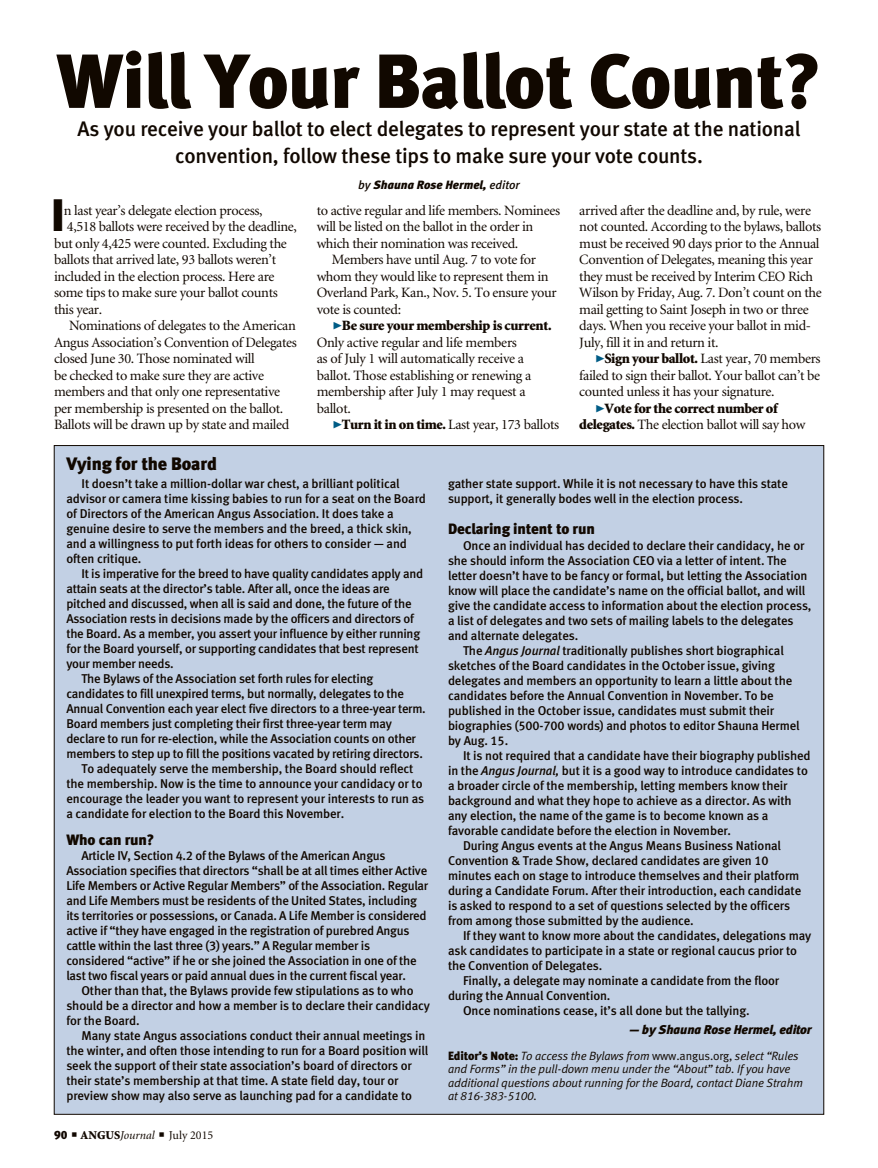
<style>
.page{position:relative;width:878px;height:1168px;background:#fff}
.page>*{position:absolute;margin:0;border:0;box-sizing:border-box;transform-origin:0 0}
.headline{font:76.5px "Meta Black LF";letter-spacing:-.01em;color:#110800}
.Drop_Cap{font:45.45px "Meta Black LF";color:#110800}
.deck{font:21px/27px "Meta Medium LF";letter-spacing:-.01em;color:#110800;text-align:center}
.headline-2{font:18px "Meta Black LF";letter-spacing:-.01em;color:#110800}
.subhead{font:15px "Meta Black LF";letter-spacing:-.01em;color:#110800}
.body_text{font:14.25px/16.5px "Minion";letter-spacing:-.025em;color:#110800}
.Drop_Cap-2{font:14.25px "Minion";letter-spacing:-.025em;color:#110800}
.body_text-2{font:900 14.25px/16.5px "Minion";letter-spacing:-.025em;color:#110800}
.sidebar_text{font:12.75px/15px "Meta Medium LF";letter-spacing:-.01em;color:#110800}
.sidebar_text-2{font:italic 12.75px "Meta Black LF";letter-spacing:-.01em;color:#110800}
.editor_s_note{font:italic 12px/13.5px "Meta Normal LF";letter-spacing:-.01em;color:#110800}
.byline{font:italic 12px "Meta Black LF";color:#110800}
.t1{font:12px "Minion";color:#110800}
.s1{font-family:"Meta Medium LF"}
.s2{font-family:"Meta Black Caps Expert";font-size:21px;color:#005c86}
.s3{font-weight:900}
.s4{font-family:"Meta Black Caps Expert";font-weight:400;font-size:21px;color:#005c86}
.s5{font-weight:400}
.s6{font-family:"Meta Black LF"}
.s7{font-style:italic}
.s8{font-family:"Meta Black LF";font-style:normal}
.s9{font-style:normal}
</style>
<div class="page">
<div style="left:54px;top:445px;width:769px;height:669px;background:#c2d0e4"></div>
<p class="headline" style="left:57px;top:35px;width:766px">Will Your Ballot Count?</p>
<p class="deck" style="left:77px;top:115px;width:724px">As you receive your ballot to elect delegates to represent your state at the national convention, follow these tips to make sure your vote counts.</p>
<p class="byline" style="left:358px;top:177px;width:163px"><span class="s1">by</span> Shauna Rose Hermel, <span class="s1">editor</span></p>
<p class="Drop_Cap" style="left:51px;top:188px;width:15px">I</p>
<p class="Drop_Cap-2" style="left:64px;top:203px;width:200px">n last year’s delegate election process,</p>
<p class="Drop_Cap-2" style="left:67px;top:219px;width:232px">4,518 ballots were received by the deadline,</p>
<p class="Drop_Cap-2" style="left:54px;top:236px;width:234px">but only 4,425 were counted. Excluding the</p>
<p class="Drop_Cap-2" style="left:54px;top:252px;width:224px">ballots that arrived late, 93 ballots weren’t</p>
<p class="Drop_Cap-2" style="left:54px;top:269px;width:222px">included in the election process. Here are</p>
<p class="Drop_Cap-2" style="left:54px;top:285px;width:225px">some tips to make sure your ballot counts</p>
<p class="Drop_Cap-2" style="left:54px;top:302px;width:50px">this year.</p>
<p class="body_text" style="left:54px;top:318px;width:244px;text-indent:15px">Nominations of delegates to the American Angus Association’s Convention of Delegates closed June 30. Those nominated will<br>be checked to make sure they are active members and that only one representative per membership is presented on the ballot.<br>Ballots will be drawn up by state and mailed</p>
<p class="body_text" style="left:316px;top:202px;width:245px">to active regular and life members. Nominees will be listed on the ballot in the order in which their nomination was received.</p>
<p class="body_text" style="left:316px;top:252px;width:241px;text-indent:15px">Members have until Aug. 7 to vote for whom they would like to represent them in Overland Park, Kan., Nov. 5. To ensure your vote is counted:</p>
<p class="body_text" style="left:316px;top:318px;width:236px;text-indent:15px"><span class="s2">@</span><span class="s3">Be sure your membership is current.<br></span>Only active regular and life members<br>as of July 1 will automatically receive a ballot. Those establishing or renewing a membership after July 1 may request a ballot.</p>
<p class="body_text" style="left:332px;top:417px;width:229px"><span class="s2">@</span><span class="s3">Turn it in on time.</span> Last year, 173 ballots</p>
<p class="body_text" style="left:579px;top:202px;width:244px">arrived after the deadline and, by rule, were not counted. According to the bylaws, ballots must be received 90 days prior to the Annual Convention of Delegates, meaning this year they must be received by Interim CEO Rich Wilson by Friday, Aug. 7. Don’t count on the mail getting to Saint Joseph in two or three days. When you receive your ballot in mid-July, fill it in and return it.</p>
<p class="body_text" style="left:579px;top:351px;width:243px;text-align:justify;text-indent:15px"><span class="s2">@</span><span class="s3">Sign your ballot.</span> Last year, 70 members failed to sign their ballot. Your ballot can’t be counted unless it has your signature.</p>
<p class="body_text-2" style="left:579px;top:400px;width:228px;text-indent:15px"><span class="s4">@</span>Vote for the correct number of delegates. <span class="s5">The election ballot will say how</span></p>
<p class="headline-2" style="left:66px;top:453px;width:152px">Vying for the Board</p>
<p class="sidebar_text" style="left:66px;top:476px;width:361px;text-indent:15px">It doesn’t take a million-dollar war chest, a brilliant political advisor or camera time kissing babies to run for a seat on the Board of Directors of the American Angus Association. It does take a genuine desire to serve the members and the breed, a thick skin, and a willingness to put forth ideas for others to consider — and often critique.</p>
<p class="sidebar_text" style="left:66px;top:566px;width:358px;text-indent:15px">It is imperative for the breed to have quality candidates apply and attain seats at the director’s table. After all, once the ideas are pitched and discussed, when all is said and done, the future of the Association rests in decisions made by the officers and directors of the Board. As a member, you assert your influence by either running for the Board yourself, or supporting candidates that best represent your member needs.</p>
<p class="sidebar_text" style="left:66px;top:671px;width:361px;text-indent:15px">The Bylaws of the Association set forth rules for electing candidates to fill unexpired terms, but normally, delegates to the Annual Convention each year elect five directors to a three-year term.<br>Board members just completing their first three-year term may declare to run for re-election, while the Association counts on other members to step up to fill the positions vacated by retiring directors.</p>
<p class="sidebar_text" style="left:66px;top:761px;width:359px;text-indent:15px">To adequately serve the membership, the Board should reflect the membership. Now is the time to announce your candidacy or to encourage the leader you want to represent your interests to run as a candidate for election to the Board this November.</p>
<p class="subhead" style="left:66px;top:831px;width:89px">Who can run?</p>
<p class="sidebar_text" style="left:66px;top:848px;width:363px;text-indent:15px">Article IV, Section 4.2 of the Bylaws of the American Angus Association specifies that directors “shall be at all times either Active Life Members or Active Regular Members” of the Association. Regular and Life Members must be residents of the United States, including its territories or possessions, or Canada. A Life Member is considered active if “they have engaged in the registration of purebred Angus cattle within the last three (3) years.” A Regular member is considered “active” if he or she joined the Association in one of the last two fiscal years or paid annual dues in the current fiscal year.</p>
<p class="sidebar_text" style="left:66px;top:983px;width:365px;text-indent:15px">Other than that, the Bylaws provide few stipulations as to who should be a director and how a member is to declare their candidacy for the Board.</p>
<p class="sidebar_text" style="left:66px;top:1028px;width:363px;text-indent:15px">Many state Angus associations conduct their annual meetings in the winter, and often those intending to run for a Board position will seek the support of their state association’s board of directors or their state’s membership at that time. A state field day, tour or preview show may also serve as launching pad for a candidate to</p>
<p class="t1" style="left:54px;top:1129px;width:161px"><span class="s6">90</span> ■ <span class="s3">ANGUS</span><span class="s7">Journal</span> ■ July 2015</p>
<p class="sidebar_text" style="left:448px;top:476px;width:341px">gather state support. While it is not necessary to have this state support, it generally bodes well in the election process.</p>
<p class="subhead" style="left:448px;top:520px;width:148px">Declaring intent to run</p>
<p class="sidebar_text" style="left:448px;top:537px;width:365px;text-indent:15px">Once an individual has decided to declare their candidacy, he or she should inform the Association CEO via a letter of intent. The letter doesn’t have to be fancy or formal, but letting the Association know will place the candidate’s name on the official ballot, and will give the candidate access to information about the election process, a list of delegates and two sets of mailing labels to the delegates and alternate delegates.</p>
<p class="sidebar_text" style="left:448px;top:642px;width:353px;text-indent:15px">The <span class="s7">Angus Journal</span> traditionally publishes short biographical sketches of the Board candidates in the October issue, giving delegates and members an opportunity to learn a little about the candidates before the Annual Convention in November. To be published in the October issue, candidates must submit their biographies (500-700 words) and photos to editor Shauna Hermel by Aug. 15.</p>
<p class="sidebar_text" style="left:448px;top:747px;width:364px;text-indent:15px">It is not required that a candidate have their biography published in the <span class="s7">Angus Journal,</span> but it is a good way to introduce candidates to a broader circle of the membership, letting members know their background and what they hope to achieve as a director. As with any election, the name of the game is to become known as a favorable candidate before the election in November.</p>
<p class="sidebar_text" style="left:448px;top:837px;width:355px;text-indent:15px">During Angus events at the Angus Means Business National Convention &amp; Trade Show, declared candidates are given 10 minutes each on stage to introduce themselves and their platform during a Candidate Forum. After their introduction, each candidate is asked to respond to a set of questions selected by the officers from among those submitted by the audience.</p>
<p class="sidebar_text" style="left:448px;top:927px;width:365px;text-indent:15px">If they want to know more about the candidates, delegations may ask candidates to participate in a state or regional caucus prior to the Convention of Delegates.</p>
<p class="sidebar_text" style="left:448px;top:972px;width:333px;text-indent:15px">Finally, a delegate may nominate a candidate from the floor during the Annual Convention.</p>
<p class="sidebar_text" style="left:463px;top:1002px;width:288px">Once nominations cease, it’s all done but the tallying.</p>
<p class="sidebar_text-2" style="left:629px;top:1022px;width:183px">— by Shauna Rose Hermel, editor</p>
<p class="editor_s_note" style="left:448px;top:1048px;width:356px"><span class="s8">Editor’s Note:</span> To access the Bylaws from <span class="s9">www.angus.org,</span> select “Rules and Forms” in the pull-down menu under the “About” tab. If you have additional questions about running for the Board, contact Diane Strahm at 816-383-5100.</p>
</div>
